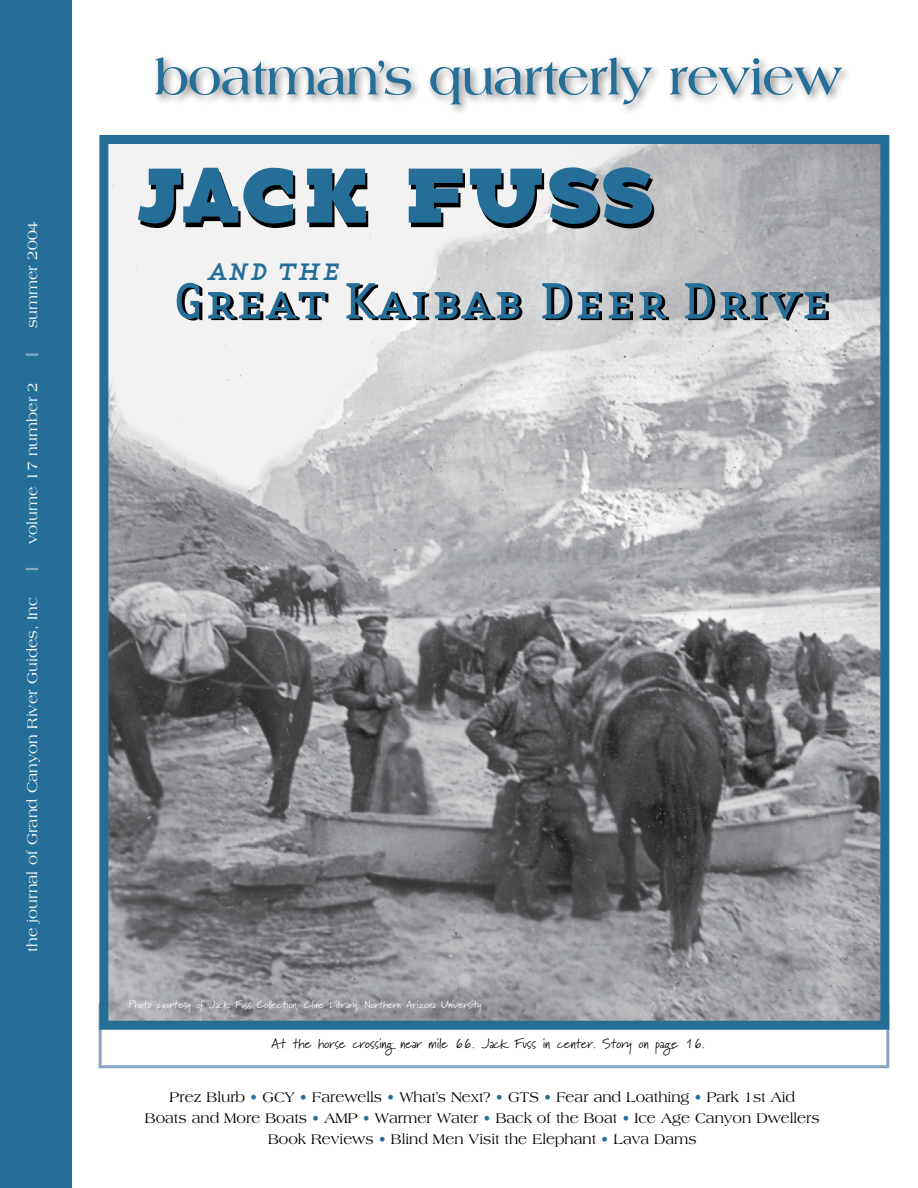
<style>
.page{position:relative;width:918px;height:1188px;background:#fff}
.page>*{position:absolute;margin:0;border:0;box-sizing:border-box;transform-origin:0 0}
.t1{font:700 108px "Base Tw Serif Small Caps";color:#000}
.t2{font:53.1px "Base Tw Serif Small Caps";color:#000}
.t3{font:700 51px "Americana";letter-spacing:-.025em;color:#256e97}
.t4{font:italic 33px "Base Tw Serif Small Caps";color:#256e97}
.t5{font:15px/21px "Americana";color:#000;text-align:center;scale:.95 1}
.t6{font:15px "Americana";color:#fff}
.t7{font:13.5px "Marydale";color:#000}
.t8{font:10.5px "Marydale";color:#fff}
.s1{color:#256e97}
</style>
<div class="page">
<div style="left:99px;top:1003px;width:790px;height:65px;border:3px solid #8aa5c2"></div>
<div style="left:0;top:0;width:72px;height:1188px;background:#256e97"></div>
<svg style="left:26px;top:568px;width:12px;height:2px"></svg>
<svg style="left:26px;top:354px;width:12px;height:2px"></svg>
<img style="left:109px;top:145px;width:770px;height:875px">
<div style="left:99px;top:135px;width:790px;height:895px;border:9px solid #256e97"></div>
<div style="left:151px;top:53px;width:701px;height:63px;background:#000;opacity:.5"></div>
<p class="t6" style="left:24px;top:328px;width:109px;rotate:-90deg">summer 2004</p>
<p class="t6" style="left:24px;top:544px;width:163px;rotate:-90deg">volume 17 number 2</p>
<p class="t6" style="left:24px;top:952px;width:356px;rotate:-90deg">the journal of Grand Canyon River Guides, Inc</p>
<h3 class="t3" style="left:155px;top:49px;width:689px">boatman’s quarterly review</h3>
<h1 class="t1" style="left:141px;top:115px;width:517px">jack fuss</h1>
<h3 class="t4" style="left:209px;top:248px;width:134px">and the</h3>
<h2 class="t2" style="left:176px;top:269px;width:660px">Great Kaibab Deer Drive</h2>
<p class="t8" style="left:129px;top:998px;width:354px">Photo courtesy of Jack Fuss Collection, Cline Library, Northern Arizona University</p>
<p class="t7" style="left:272px;top:1036px;width:435px">At the horse crossing near mile 66. Jack Fuss in center. Story on page 16.</p>
<p class="t5" style="left:145px;top:1086px;width:712px">Prez Blurb <span class="s1">•</span> GCY <span class="s1">•</span> Farewells <span class="s1">•</span> What’s Next? <span class="s1">•</span> GTS <span class="s1">•</span> Fear and Loathing <span class="s1">•</span> Park 1st Aid<br>Boats and More Boats <span class="s1">•</span> AMP <span class="s1">•</span> Warmer Water <span class="s1">•</span> Back of the Boat <span class="s1">•</span> Ice Age Canyon Dwellers<br>Book Reviews <span class="s1">•</span> Blind Men Visit the Elephant <span class="s1">•</span> Lava Dams</p>
</div>
